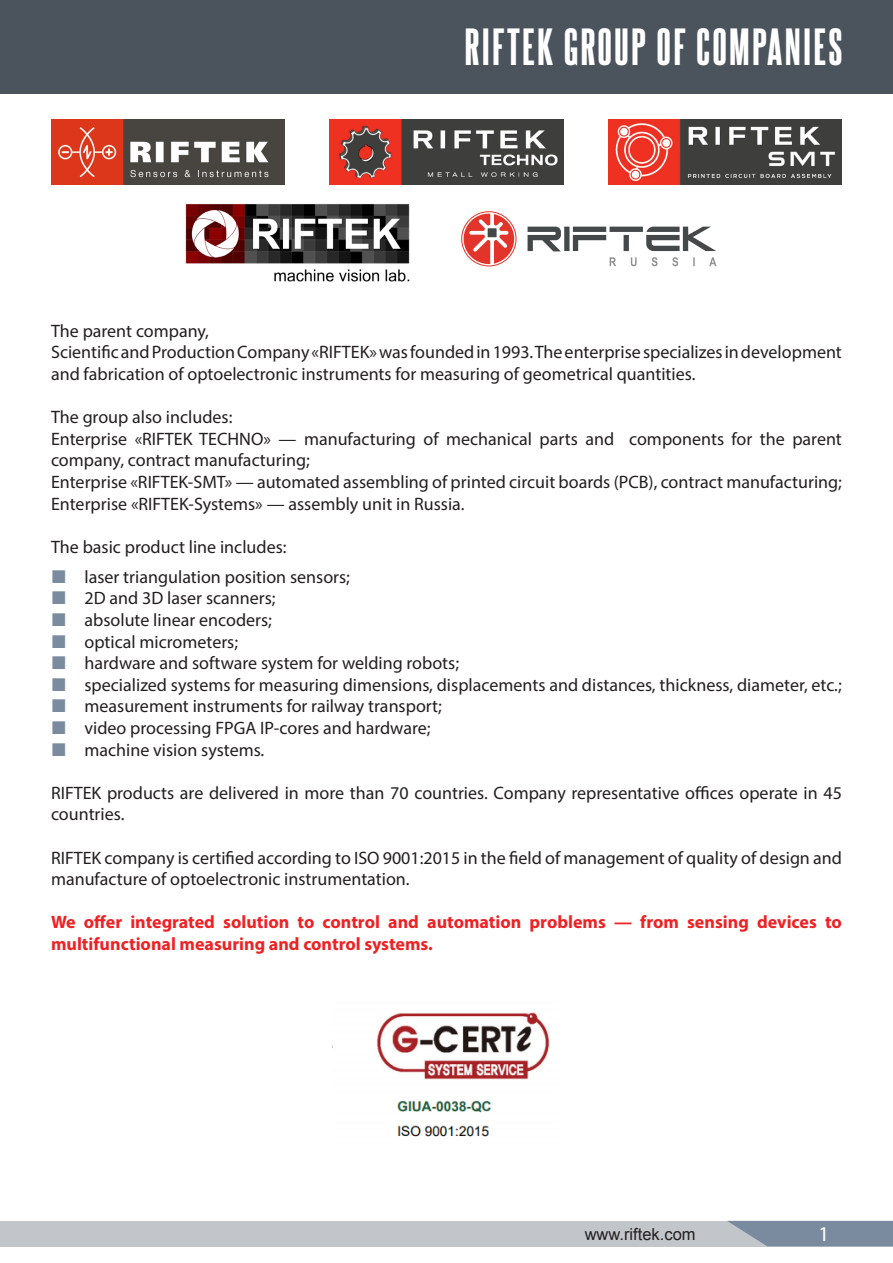
<style>
.page{position:relative;width:893px;height:1263px;background:#fff}
.page>*{position:absolute;margin:0;border:0;box-sizing:border-box;transform-origin:0 0}
.HEADERS{font:45px "Steelfish Eb";letter-spacing:.05em;color:#fff}
.t1{font:21px "Myriad Pro";color:#fff}
.t2{font:18px/21.6px "Myriad Pro";color:#231f20}
.t3{font:700 18px/21.6px "Myriad Pro";color:#ee2123}
.t4{font:16.5px "Arial";color:#231f20}
.s1{font-family:"Segoe UI";color:#7a8b9f}
</style>
<div class="page">
<div style="left:0;top:1221px;width:893px;height:25px;background:#c2c5ca"></div>
<svg style="left:727px;top:1221px;width:166px;height:25px;background:#8291a4"></svg>
<div style="left:0;top:0;width:893px;height:94px;background:#4b545c"></div>
<img style="left:51px;top:119px;width:234px;height:65px">
<img style="left:330px;top:119px;width:233px;height:65px">
<img style="left:608px;top:119px;width:234px;height:65px">
<img style="left:185px;top:204px;width:225px;height:78px">
<svg style="left:462px;top:212px;width:54px;height:54px"></svg>
<div style="left:488px;top:228px;width:9px;height:9px;background:#454849"></div>
<div style="left:461px;top:211px;width:55px;height:55px;border:1px solid #e2342a;border-radius:50%"></div>
<svg style="left:528px;top:227px;width:188px;height:24px"></svg>
<svg style="left:610px;top:257px;width:106px;height:9px"></svg>
<img style="left:376px;top:1012px;width:174px;height:125px">
<p class="HEADERS" style="left:465px;top:14px;width:379px">RIFTEK GROUP OF COMPANIES</p>
<p class="t2" style="left:51px;top:320px;width:160px">The parent company,</p>
<p class="t2" style="left:51px;top:341px;width:792px">Scientific and Production Company «RIFTEK» was founded in 1993. The enterprise specializes in development and fabrication of optoelectronic instruments for measuring of geometrical quantities.</p>
<p class="t2" style="left:51px;top:406px;width:183px">The group also includes:</p>
<p class="t2" style="left:51px;top:428px;width:792px">Enterprise «RIFTEK TECHNO» — manufacturing of mechanical parts and components for the parent company, contract manufacturing;</p>
<p class="t2" style="left:51px;top:471px;width:792px">Enterprise «RIFTEK-SMT» — automated assembling of printed circuit boards (PCB), contract manufacturing;</p>
<p class="t2" style="left:51px;top:492px;width:415px">Enterprise «RIFTEK-Systems» — assembly unit in Russia.</p>
<p class="t2" style="left:51px;top:536px;width:237px">The basic product line includes:</p>
<p class="t2" style="left:51px;top:566px;width:300px"><span class="s1">■</span> laser triangulation position sensors;</p>
<p class="t2" style="left:51px;top:587px;width:226px"><span class="s1">■</span> 2D and 3D laser scanners;</p>
<p class="t2" style="left:51px;top:609px;width:222px"><span class="s1">■</span> absolute linear encoders;</p>
<p class="t2" style="left:51px;top:630px;width:189px"><span class="s1">■</span> optical micrometers;</p>
<p class="t2" style="left:51px;top:652px;width:410px"><span class="s1">■</span> hardware and software system for welding robots;</p>
<p class="t2" style="left:51px;top:674px;width:792px"><span class="s1">■</span> specialized systems for measuring dimensions, displacements and distances, thickness, diameter, etc.;</p>
<p class="t2" style="left:51px;top:695px;width:392px"><span class="s1">■</span> measurement instruments for railway transport;</p>
<p class="t2" style="left:51px;top:717px;width:381px"><span class="s1">■</span> video processing FPGA IP-cores and hardware;</p>
<p class="t2" style="left:51px;top:738px;width:215px"><span class="s1">■</span> machine vision systems.</p>
<p class="t2" style="left:51px;top:782px;width:792px">RIFTEK products are delivered in more than 70 countries. Company representative offices operate in 45 countries.</p>
<p class="t2" style="left:51px;top:846px;width:792px">RIFTEK company is certified according to ISO 9001:2015 in the field of management of quality of design and manufacture of optoelectronic instrumentation.</p>
<p class="t3" style="left:51px;top:911px;width:792px">We offer integrated solution to control and automation problems — from sensing devices to multifunctional measuring and control systems.</p>
<p class="t4" style="left:585px;top:1223px;width:112px">www.riftek.com</p>
<p class="t1" style="left:818px;top:1221px;width:12px">1</p>
</div>
